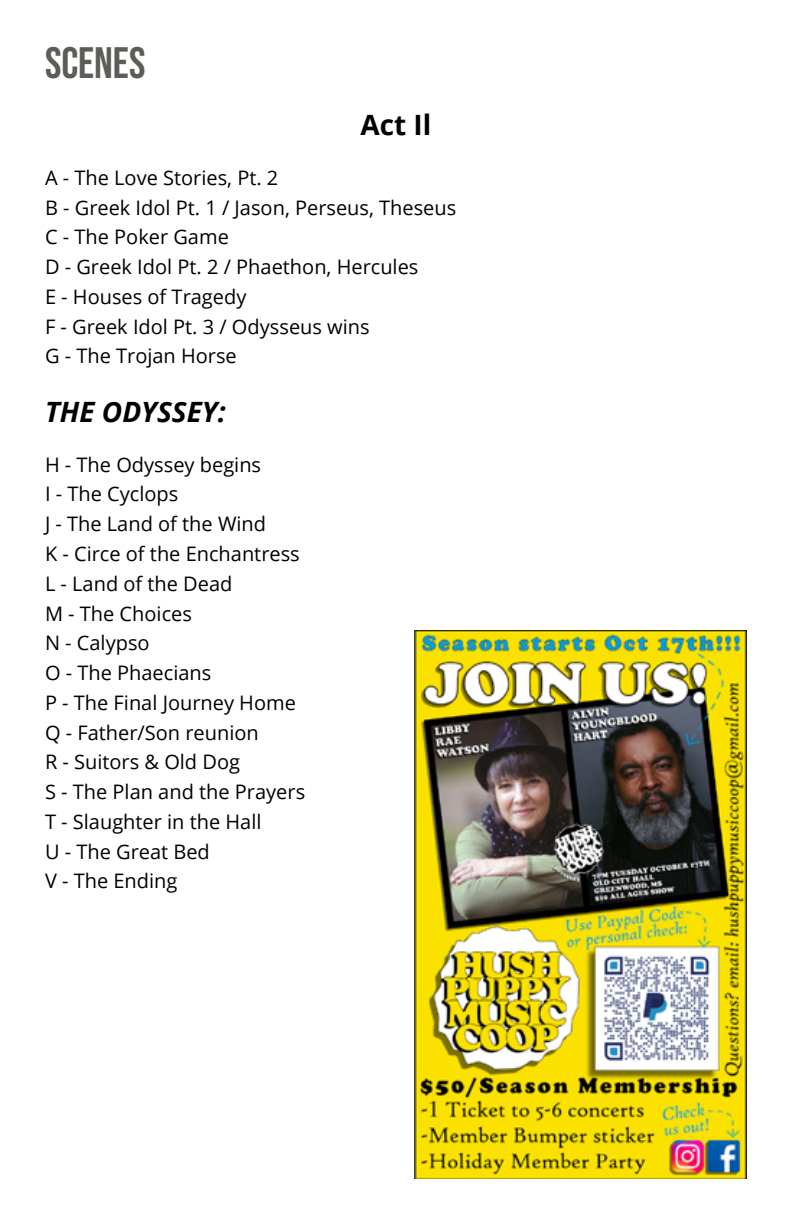
<style>
.page{position:relative;width:792px;height:1224px;background:#fff}
.page>*{position:absolute;margin:0;border:0;box-sizing:border-box;transform-origin:0 0}
.t1{font:44px "Bebas Neue";color:#5c5c58}
.t2{font:italic 700 28px "Open Sans";color:#000}
.t3{font:700 28px "Open Sans";color:#000}
.t4{font:20px/29.8px "Open Sans";color:#000}
</style>
<div class="page">
<img style="left:414px;top:630px;width:333px;height:549px">
<h1 class="t1" style="left:45px;top:38px;width:102px">SCENES</h1>
<h2 class="t3" style="left:361px;top:105px;width:72px">Act Il</h2>
<p class="t4" style="left:45px;top:162px;width:413px">A - The Love Stories, Pt. 2<br>B - Greek Idol Pt. 1 / Jason, Perseus, Theseus<br>C - The Poker Game<br>D - Greek Idol Pt. 2 / Phaethon, Hercules<br>E - Houses of Tragedy<br>F - Greek Idol Pt. 3 / Odysseus wins<br>G - The Trojan Horse</p>
<h2 class="t2" style="left:45px;top:392px;width:182px">THE ODYSSEY:</h2>
<p class="t4" style="left:45px;top:449px;width:262px">H - The Odyssey begins<br>I - The Cyclops<br>J - The Land of the Wind<br>K - Circe of the Enchantress<br>L - Land of the Dead<br>M - The Choices<br>N - Calypso<br>O - The Phaecians<br>P - The Final Journey Home<br>Q - Father/Son reunion<br>R - Suitors &amp; Old Dog<br>S - The Plan and the Prayers<br>T - Slaughter in the Hall<br>U - The Great Bed<br>V - The Ending</p>
</div>
